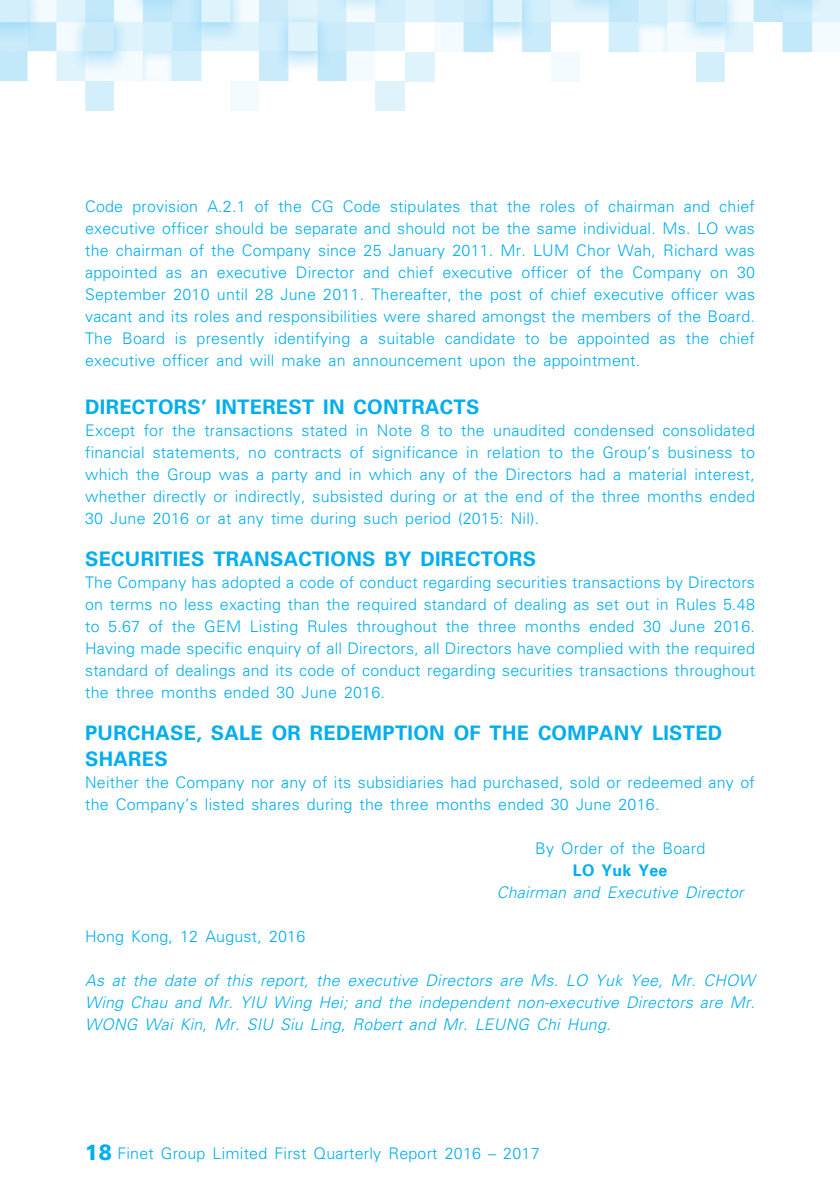
<style>
.page{position:relative;width:840px;height:1191px;background:#fff}
.page>*{position:absolute;margin:0;border:0;box-sizing:border-box;transform-origin:0 0}
._03_H1{font:700 20px/26px "Univers LT Std";letter-spacing:.015em;color:#00aeef}
._11_P0{font:300 16px/22px "Univers LT Std";letter-spacing:.015em;color:#00aeef;text-align:justify}
._11_P0-2{font:italic 300 16px/22px "Univers LT Std";letter-spacing:.015em;color:#00aeef;text-align:center}
.s1{font-style:normal}
.s2{font-weight:700;font-style:normal}
.s3{font-weight:900;font-size:22px}
</style>
<div class="page">
<img style="left:0;top:0;width:839px;height:110px">
<p class="_11_P0" style="left:85px;top:195px;width:671px">Code provision A.2.1 of the CG Code stipulates that the roles of chairman and chief executive officer should be separate and should not be the same individual. Ms. LO was the chairman of the Company since 25 January 2011. Mr. LUM Chor Wah, Richard was appointed as an executive Director and chief executive officer of the Company on 30<br>September 2010 until 28 June 2011. Thereafter, the post of chief executive officer was vacant and its roles and responsibilities were shared amongst the members of the Board.<br>The Board is presently identifying a suitable candidate to be appointed as the chief executive officer and will make an announcement upon the appointment.</p>
<p class="_03_H1" style="left:85px;top:394px;width:395px">DIRECTORS’ INTEREST IN CONTRACTS</p>
<p class="_11_P0" style="left:85px;top:419px;width:671px">Except for the transactions stated in Note 8 to the unaudited condensed consolidated financial statements, no contracts of significance in relation to the Group’s business to which the Group was a party and in which any of the Directors had a material interest, whether directly or indirectly, subsisted during or at the end of the three months ended 30 June 2016 or at any time during such period (2015: Nil).</p>
<p class="_03_H1" style="left:85px;top:546px;width:452px">SECURITIES TRANSACTIONS BY DIRECTORS</p>
<p class="_11_P0" style="left:85px;top:571px;width:671px">The Company has adopted a code of conduct regarding securities transactions by Directors on terms no less exacting than the required standard of dealing as set out in Rules 5.48 to 5.67 of the GEM Listing Rules throughout the three months ended 30 June 2016.<br>Having made specific enquiry of all Directors, all Directors have complied with the required standard of dealings and its code of conduct regarding securities transactions throughout the three months ended 30 June 2016.</p>
<p class="_03_H1" style="left:85px;top:720px;width:638px">PURCHASE, SALE OR REDEMPTION OF THE COMPANY LISTED<br>SHARES</p>
<p class="_11_P0" style="left:85px;top:771px;width:670px">Neither the Company nor any of its subsidiaries had purchased, sold or redeemed any of the Company’s listed shares during the three months ended 30 June 2016.</p>
<p class="_11_P0-2" style="left:496px;top:837px;width:248px"><span class="s1">By Order of the Board<br></span><span class="s2">LO Yuk Yee<br></span>Chairman and Executive Director</p>
<p class="_11_P0" style="left:85px;top:925px;width:221px">Hong Kong, 12 August, 2016</p>
<p class="_11_P0-2" style="left:85px;top:969px;width:671px;text-align:justify">As at the date of this report, the executive Directors are Ms. LO Yuk Yee, Mr. CHOW Wing Chau and Mr. YIU Wing Hei; and the independent non-executive Directors are Mr.<br>WONG Wai Kin, Mr. SIU Siu Ling, Robert and Mr. LEUNG Chi Hung.</p>
<p class="_11_P0" style="left:85px;top:1142px;width:455px"><span class="s3">18</span> Finet Group Limited First Quarterly Report 2016 – 2017</p>
</div>
